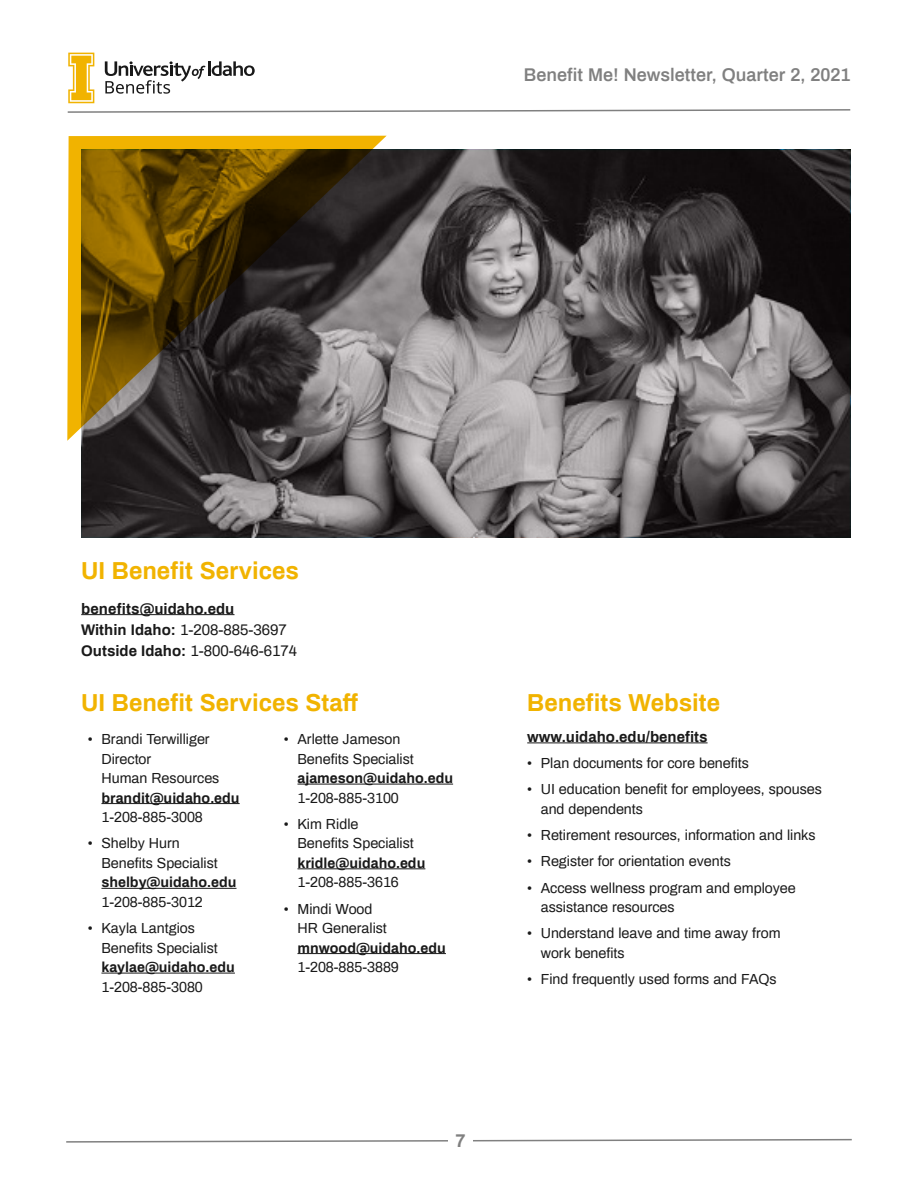
<style>
.page{position:relative;width:918px;height:1188px;background:#fff}
.page>*{position:absolute;margin:0;border:0;box-sizing:border-box;transform-origin:0 0}
.Body_Text{font:700 24px "Archivo";color:#f1b300}
.Callout_body{font:700 24px "Archivo";color:#f1b300}
.t1{font:600 18px "Archivo";color:#808080}
.t2{font:700 18px "Archivo";color:#808080}
.Callout_body-2{font:15px "Archivo";color:#191919}
.Callout_body-3{font:700 15px "Archivo";color:#191919}
.Body_Text-2{font:700 15px "Archivo";letter-spacing:.005em;color:#191919}
.t3{font:14.25px/19.5px "Archivo";color:#191919}
.s1{font-weight:700}
</style>
<div class="page">
<hr style="left:81px;top:614px;width:154px;height:1px;background:#191919">
<hr style="left:101px;top:803px;width:139px;height:1px;background:#191919">
<hr style="left:101px;top:888px;width:136px;height:1px;background:#191919">
<hr style="left:101px;top:973px;width:134px;height:1px;background:#191919">
<hr style="left:297px;top:784px;width:156px;height:1px;background:#191919">
<hr style="left:297px;top:868px;width:128px;height:1px;background:#191919">
<hr style="left:297px;top:953px;width:149px;height:1px;background:#191919">
<hr style="left:527px;top:743px;width:181px;height:1px;background:#191919">
<svg style="left:81px;top:150px;width:769px;height:388px;background:#5d595a"></svg>
<svg style="left:67px;top:136px;width:320px;height:305px;background:#614f27"></svg>
<svg style="left:67px;top:53px;width:784px;height:60px"></svg>
<svg style="left:66px;top:1138px;width:786px;height:5px"></svg>
<div style="left:448px;top:1126px;width:25px;height:29px;background:#fff"></div>
<p class="t1" style="left:524px;top:62px;width:328px">Benefit Me! Newsletter, Quarter 2, 2021</p>
<p class="Body_Text" style="left:81px;top:553px;width:219px">UI Benefit Services</p>
<p class="Body_Text-2" style="left:81px;top:597px;width:155px">benefits@uidaho.edu</p>
<p class="Callout_body-2" style="left:81px;top:618px;width:207px"><span class="s1">Within Idaho:</span> 1-208-885-3697</p>
<p class="Callout_body-2" style="left:81px;top:639px;width:217px"><span class="s1">Outside Idaho:</span> 1-800-646-6174</p>
<p class="Body_Text" style="left:81px;top:685px;width:279px">UI Benefit Services Staff</p>
<p class="t3" style="left:101px;top:728px;width:140px;text-indent:-14px">• Brandi Terwilliger<br>Director<br>Human Resources <span class="s1">brandit@uidaho.edu<br></span>1-208-885-3008</p>
<p class="t3" style="left:101px;top:833px;width:137px;text-indent:-14px">• Shelby Hurn<br>Benefits Specialist <span class="s1">shelby@uidaho.edu<br></span>1-208-885-3012</p>
<p class="t3" style="left:101px;top:917px;width:135px;text-indent:-14px">• Kayla Lantgios<br>Benefits Specialist <span class="s1">kaylae@uidaho.edu<br></span>1-208-885-3080</p>
<p class="t3" style="left:297px;top:728px;width:157px;text-indent:-14px">• Arlette Jameson<br>Benefits Specialist <span class="s1">ajameson@uidaho.edu<br></span>1-208-885-3100</p>
<p class="t3" style="left:297px;top:813px;width:129px;text-indent:-14px">• Kim Ridle<br>Benefits Specialist <span class="s1">kridle@uidaho.edu<br></span>1-208-885-3616</p>
<p class="t3" style="left:297px;top:898px;width:150px;text-indent:-14px">• Mindi Wood<br>HR Generalist <span class="s1">mnwood@uidaho.edu<br></span>1-208-885-3889</p>
<p class="t2" style="left:456px;top:1127px;width:12px">7</p>
<p class="Callout_body" style="left:527px;top:685px;width:194px">Benefits Website</p>
<p class="Callout_body-3" style="left:527px;top:726px;width:182px">www.uidaho.edu/benefits</p>
<p class="t3" style="left:527px;top:752px;width:223px">• Plan documents for core benefits</p>
<p class="t3" style="left:541px;top:779px;width:283px;text-indent:-14px">• UI education benefit for employees, spouses and dependents</p>
<p class="t3" style="left:527px;top:824px;width:290px">• Retirement resources, information and links</p>
<p class="t3" style="left:527px;top:851px;width:205px">• Register for orientation events</p>
<p class="t3" style="left:541px;top:877px;width:257px;text-indent:-14px">• Access wellness program and employee assistance resources</p>
<p class="t3" style="left:541px;top:923px;width:241px;text-indent:-14px">• Understand leave and time away from work benefits</p>
<p class="t3" style="left:527px;top:968px;width:251px">• Find frequently used forms and FAQs</p>
</div>
